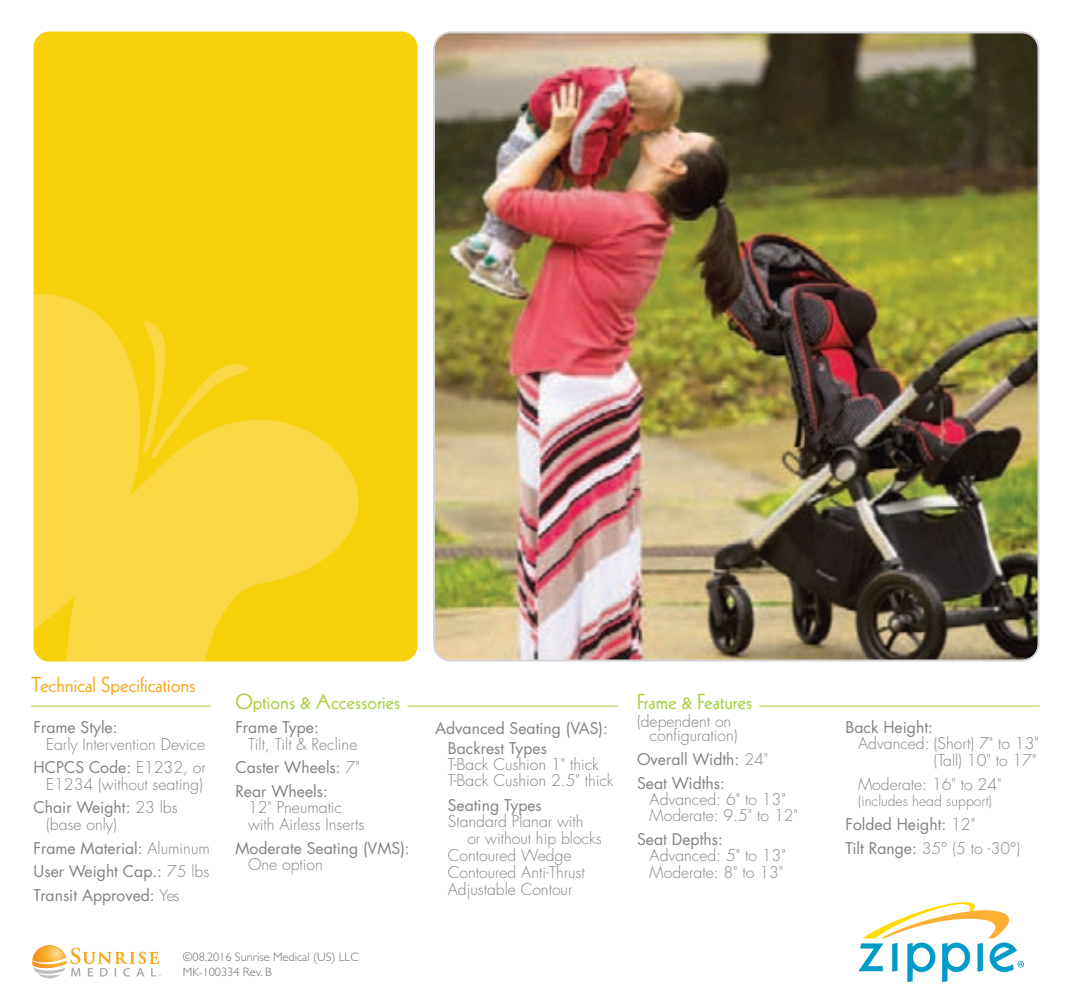
<style>
.page{position:relative;width:1071px;height:1008px;background:#fff}
.page>*{position:absolute;margin:0;border:0;box-sizing:border-box;transform-origin:0 0}
.t1{font:21px "Kabel LT Std";color:#a6ce39}
.t2{font:21px "Kabel LT Std";color:#f9a71b}
.t3{font:300 15.75px/16.3px "Futura Std";color:#808285}
.t4{font:15.75px/23.8px "Futura Std";color:#808285}
.t5{font:300 14px "Futura Std";color:#808285}
.t6{font:300 12.25px/14.7px "Gill Sans";color:#6c6d70}
.s1{font-weight:400}
.s2{font-weight:300}
</style>
<div class="page">
<svg style="left:32px;top:945px;width:129px;height:33px"></svg>
<img style="left:433px;top:32px;width:606px;height:630px">
<div style="left:34px;top:31px;width:383px;height:631px;background:#f8d10c;border-radius:16px"></div>
<svg style="left:33px;top:295px;width:1px;height:344px"></svg>
<svg style="left:34px;top:294px;width:325px;height:367px;fill:#fbd844"></svg>
<svg style="left:143px;top:321px;width:117px;height:138px"></svg>
<svg style="left:859px;top:902px;width:165px;height:81px"></svg>
<hr style="left:407px;top:706px;width:211px;height:1px;background:#a6ce39">
<hr style="left:31px;top:706px;width:180px;height:1px;background:#a6ce39">
<hr style="left:759px;top:706px;width:281px;height:1px;background:#a6ce39">
<h1 class="t2" style="left:32px;top:677px;width:166px">Technical Specifications</h1>
<p class="t4" style="left:34px;top:717px;width:86px">Frame Style:</p>
<p class="t3" style="left:34px;top:733px;width:174px;line-height:23.8px;text-align:right">Early Intervention Device<br><span class="s1">HCPCS Code:</span> E1232, or</p>
<p class="t3" style="left:34px;top:773px;width:171px;line-height:23.8px;text-indent:13px">E1234 (without seating)<br><span class="s1">Chair Weight:</span> 23 lbs</p>
<p class="t4" style="left:34px;top:813px;width:178px;text-indent:13px"><span class="s2">(base only)<br></span>Frame Material: <span class="s2">Aluminum<br></span>User Weight Cap.: <span class="s2">75 lbs<br></span>Transit Approved: <span class="s2">Yes</span></p>
<h1 class="t1" style="left:235px;top:694px;width:166px">Options &amp; Accessories</h1>
<p class="t4" style="left:235px;top:717px;width:85px">Frame Type:</p>
<p class="t4" style="left:235px;top:733px;width:126px;text-indent:13px"><span class="s2">Tilt, Tilt &amp; Recline<br></span>Caster Wheels: <span class="s2">7"<br></span>Rear Wheels:</p>
<p class="t3" style="left:248px;top:801px;width:118px">12" Pneumatic with Airless Inserts</p>
<p class="t4" style="left:235px;top:837px;width:176px">Moderate Seating (VMS):</p>
<p class="t3" style="left:248px;top:857px;width:76px">One option</p>
<p class="t6" style="left:183px;top:950px;width:177px">©08.2016 Sunrise Medical (US) LLC<br>MK-100334 Rev. B</p>
<p class="t4" style="left:448px;top:719px;width:162px;line-height:20.1px;text-indent:-13px">Advanced Seating (VAS):<br>Backrest Types</p>
<p class="t3" style="left:448px;top:757px;width:167px">T-Back Cushion 1" thick<br>T-Back Cushion 2.5" thick</p>
<p class="t4" style="left:448px;top:794px;width:96px">Seating Types</p>
<p class="t3" style="left:448px;top:815px;width:137px">Standard Planar with</p>
<p class="t3" style="left:467px;top:832px;width:136px">or without hip blocks</p>
<p class="t3" style="left:448px;top:849px;width:125px">Contoured Wedge</p>
<p class="t3" style="left:448px;top:865px;width:139px">Contoured Anti-Thrust</p>
<p class="t3" style="left:448px;top:882px;width:126px">Adjustable Contour</p>
<h1 class="t1" style="left:637px;top:694px;width:117px">Frame &amp; Features</h1>
<p class="t3" style="left:650px;top:716px;width:89px;line-height:14px;text-indent:-13px">(dependent on configuration)</p>
<p class="t4" style="left:637px;top:749px;width:133px">Overall Width: <span class="s2">24"<br></span>Seat Widths:</p>
<p class="t3" style="left:650px;top:793px;width:150px">Advanced: 6" to 13"<br>Moderate: 9.5" to 12"</p>
<p class="t4" style="left:637px;top:829px;width:87px">Seat Depths:</p>
<p class="t3" style="left:650px;top:849px;width:138px">Advanced: 5" to 13"<br>Moderate: 8" to 13"</p>
<p class="t4" style="left:846px;top:717px;width:89px">Back Height:</p>
<p class="t3" style="left:858px;top:737px;width:182px;text-align:right">Advanced: (Short) 7" to 13" (Tall) 10" to 17"</p>
<p class="t3" style="left:858px;top:777px;width:145px">Moderate: 16" to 24"</p>
<p class="t5" style="left:858px;top:794px;width:135px">(includes head support)</p>
<p class="t4" style="left:846px;top:813px;width:176px">Folded Height: <span class="s2">12"<br></span>Tilt Range: <span class="s2">35° (5 to -30°)</span></p>
</div>
